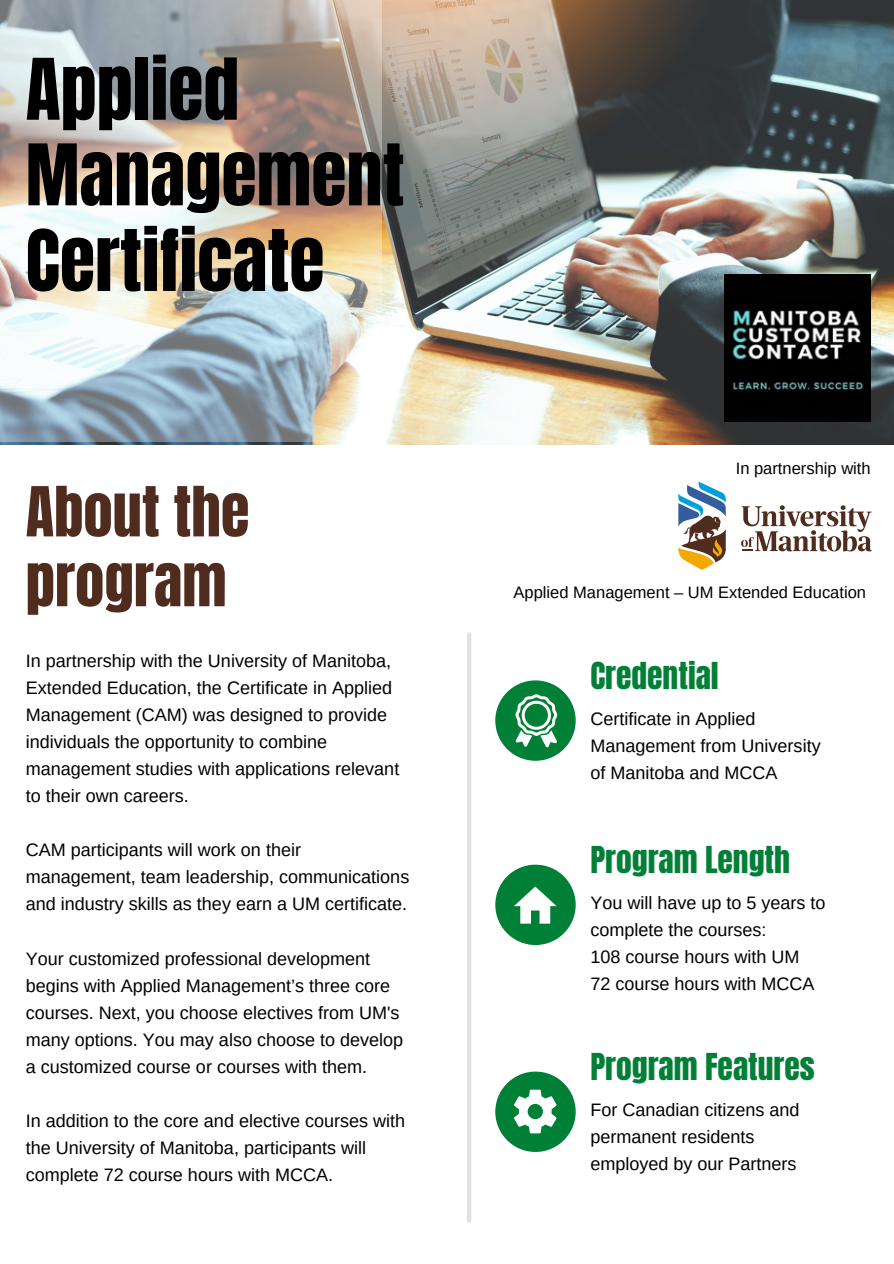
<style>
.page{position:relative;width:894px;height:1264px;background:#fff}
.page>*{position:absolute;margin:0;border:0;box-sizing:border-box;transform-origin:0 0}
.t1{font:72px "Anton";color:#000}
.t2{font:58.5px/69.8px "Anton";color:#502c1e}
.t3{font:31.5px "Anton";color:#008037}
.t4{font:18px/27px "Arimo";color:#000}
.t5{font:16.5px "Arimo";color:#000}
</style>
<div class="page">
<img style="left:0;top:0;width:893px;height:444px">
<div style="left:466px;top:634px;width:5px;height:586px;background:#e5e0de"></div>
<img style="left:724px;top:275px;width:146px;height:146px">
<svg style="left:495px;top:680px;width:80px;height:80px"></svg>
<svg style="left:495px;top:864px;width:80px;height:80px"></svg>
<svg style="left:495px;top:1071px;width:80px;height:80px"></svg>
<svg style="left:0;top:0;width:381px;height:442px"></svg>
<svg style="left:741px;top:505px;width:130px;height:46px"></svg>
<svg style="left:678px;top:481px;width:48px;height:89px"></svg>
<p class="t1" style="left:26px;top:38px;width:215px">Applied</p>
<p class="t1" style="left:26px;top:123px;width:380px">Management</p>
<p class="t1" style="left:26px;top:209px;width:300px">Certificate</p>
<p class="t2" style="left:26px;top:478px;width:225px">About the program</p>
<p class="t4" style="left:26px;top:647px;width:375px">In partnership with the University of Manitoba, Extended Education, the Certificate in Applied Management (CAM) was designed to provide individuals the opportunity to combine management studies with applications relevant to their own careers.</p>
<p class="t4" style="left:26px;top:836px;width:385px">CAM participants will work on their management, team leadership, communications and industry skills as they earn a UM certificate.</p>
<p class="t4" style="left:26px;top:944px;width:379px">Your customized professional development begins with Applied Management’s three core courses. Next, you choose electives from UM's many options. You may also choose to develop a customized course or courses with them.</p>
<p class="t4" style="left:26px;top:1106px;width:381px">In addition to the core and elective courses with the University of Manitoba, participants will complete 72 course hours with MCCA.</p>
<p class="t5" style="left:735px;top:459px;width:136px">In partnership with</p>
<p class="t5" style="left:513px;top:583px;width:354px">Applied Management – UM Extended Education</p>
<p class="t3" style="left:590px;top:653px;width:130px">Credential</p>
<p class="t4" style="left:590px;top:705px;width:232px">Certificate in Applied<br>Management from University of Manitoba and MCCA</p>
<p class="t3" style="left:590px;top:837px;width:201px">Program Length</p>
<p class="t4" style="left:590px;top:889px;width:237px">You will have up to 5 years to complete the courses:</p>
<p class="t4" style="left:590px;top:943px;width:211px">108 course hours with UM</p>
<p class="t4" style="left:590px;top:970px;width:226px">72 course hours with MCCA</p>
<p class="t3" style="left:590px;top:1044px;width:226px">Program Features</p>
<p class="t4" style="left:590px;top:1096px;width:211px">For Canadian citizens and permanent residents employed by our Partners</p>
</div>
